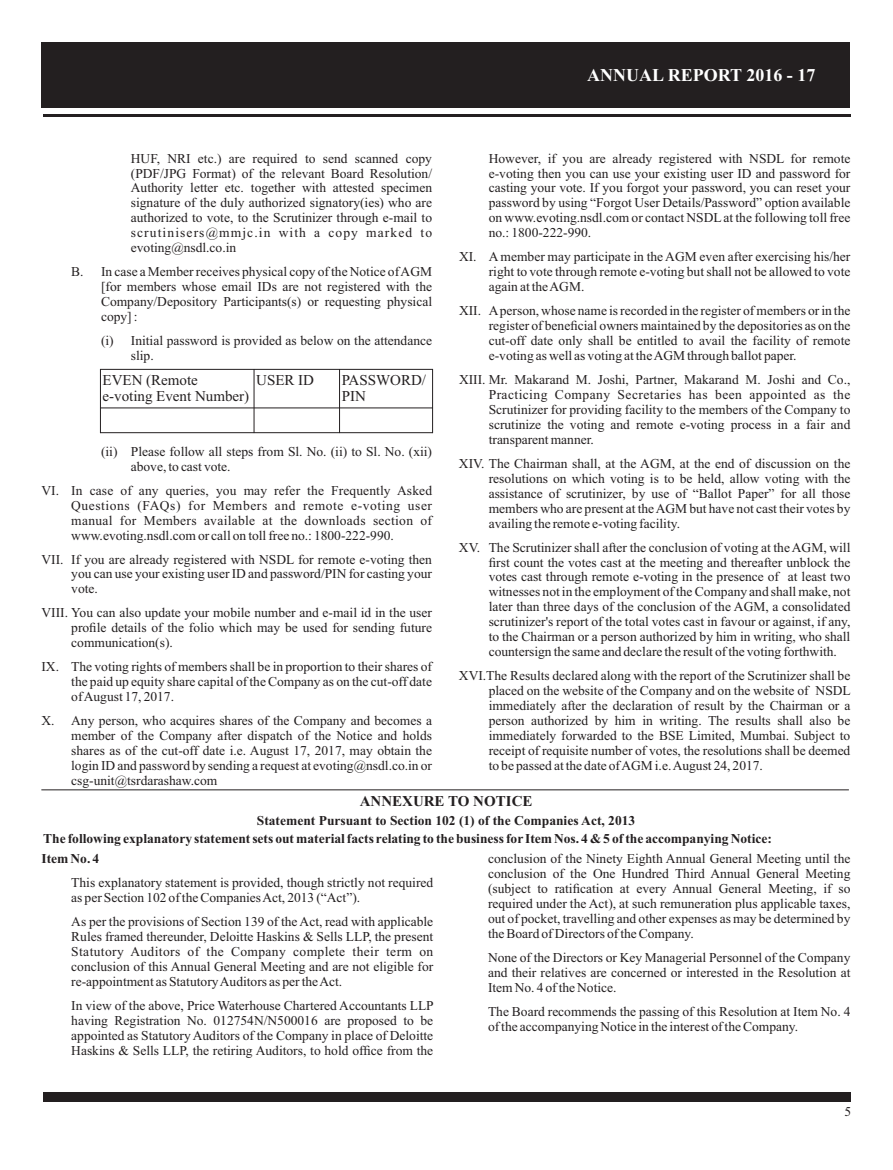
<style>
.page{position:relative;width:893px;height:1170px;background:#fff}
.page>*{position:absolute;margin:0;border:0;box-sizing:border-box;transform-origin:0 0}
.t1{font:700 18px "Times New Roman";color:#fff}
.t2{font:15px/16.6px "Times New Roman";color:#231f20}
.t3{font:700 15px "Times New Roman";color:#231f20}
.t4{font:13.5px/15px "Times New Roman";color:#231f20;text-align:justify}
.t5{font:700 13.5px/18px "Times New Roman";color:#231f20}
</style>
<div class="page">
<hr style="left:100px;top:369px;width:1px;height:64px;background:#231f20">
<hr style="left:254px;top:369px;width:1px;height:64px;background:#231f20">
<hr style="left:339px;top:369px;width:1px;height:64px;background:#231f20">
<hr style="left:432px;top:369px;width:1px;height:64px;background:#231f20">
<hr style="left:100px;top:432px;width:333px;height:1px;background:#231f20">
<hr style="left:100px;top:407px;width:333px;height:1px;background:#231f20">
<hr style="left:100px;top:369px;width:333px;height:1px;background:#231f20">
<div style="left:42px;top:43px;width:808px;height:65px;background:#231f20"></div>
<hr style="left:43px;top:115px;width:807px;height:2px;background:#231f20">
<div style="left:43px;top:1092px;width:807px;height:9px;background:#231f20"></div>
<hr style="left:41px;top:789px;width:808px;height:1px;background:#231f20">
<h1 class="t1" style="left:587px;top:69px;width:230px">ANNUAL REPORT 2016 - 17</h1>
<p class="t4" style="left:131px;top:152px;width:303px">HUF, NRI etc.) are required to send scanned copy (PDF/JPG Format) of the relevant Board Resolution/ Authority letter etc. together with attested specimen signature of the duly authorized signatory(ies) who are authorized to vote, to the Scrutinizer through e-mail to scrutinisers@mmjc.in with a copy marked to evoting@nsdl.co.in</p>
<p class="t4" style="left:101px;top:265px;width:333px;text-indent:-30px">B. In case a Member receives physical copy of the Notice of AGM [for members whose email IDs are not registered with the Company/Depository Participants(s) or requesting physical copy] :</p>
<p class="t4" style="left:131px;top:334px;width:303px;text-indent:-30px">(i) Initial password is provided as below on the attendance slip.</p>
<p class="t2" style="left:103px;top:373px;width:148px">EVEN (Remote e-voting Event Number)</p>
<p class="t2" style="left:256px;top:373px;width:59px">USER ID</p>
<p class="t2" style="left:342px;top:373px;width:86px">PASSWORD/<br>PIN</p>
<p class="t4" style="left:131px;top:445px;width:303px;text-indent:-30px">(ii) Please follow all steps from Sl. No. (ii) to Sl. No. (xii) above, to cast vote.</p>
<p class="t4" style="left:71px;top:484px;width:362px;text-indent:-30px">VI. In case of any queries, you may refer the Frequently Asked Questions (FAQs) for Members and remote e-voting user manual for Members available at the downloads section of www.evoting.nsdl.com or call on toll free no.: 1800-222-990.</p>
<p class="t4" style="left:71px;top:552px;width:362px;text-indent:-30px">VII. If you are already registered with NSDL for remote e-voting then you can use your existing user ID and password/PIN for casting your vote.</p>
<p class="t4" style="left:71px;top:606px;width:362px;text-indent:-30px">VIII. You can also update your mobile number and e-mail id in the user profile details of the folio which may be used for sending future communication(s).</p>
<p class="t4" style="left:71px;top:660px;width:362px;text-indent:-30px">IX. The voting rights of members shall be in proportion to their shares of the paid up equity share capital of the Company as on the cut-off date of August 17, 2017.</p>
<p class="t4" style="left:71px;top:714px;width:362px;text-indent:-30px">X. Any person, who acquires shares of the Company and becomes a member of the Company after dispatch of the Notice and holds shares as of the cut-off date i.e. August 17, 2017, may obtain the login ID and password by sending a request at evoting@nsdl.co.in or csg-unit@tsrdarashaw.com</p>
<p class="t4" style="left:489px;top:152px;width:363px">However, if you are already registered with NSDL for remote e-voting then you can use your existing user ID and password for casting your vote. If you forgot your password, you can reset your password by using “Forgot User Details/Password” option available on www.evoting.nsdl.com or contact NSDLat the following toll free no.: 1800-222-990.</p>
<p class="t4" style="left:489px;top:250px;width:363px;text-indent:-30px">XI. Amember may participate in the AGM even after exercising his/her right to vote through remote e-voting but shall not be allowed to vote again at the AGM.</p>
<p class="t4" style="left:489px;top:304px;width:363px;text-indent:-30px">XII. Aperson, whose name is recorded in the register of members or in the register of beneficial owners maintained by the depositories as on the cut-off date only shall be entitled to avail the facility of remote e-voting as well as voting at the AGM through ballot paper.</p>
<p class="t4" style="left:489px;top:373px;width:363px;text-indent:-30px">XIII. Mr. Makarand M. Joshi, Partner, Makarand M. Joshi and Co., Practicing Company Secretaries has been appointed as the Scrutinizer for providing facility to the members of the Company to scrutinize the voting and remote e-voting process in a fair and transparent manner.</p>
<p class="t4" style="left:489px;top:457px;width:363px;text-indent:-30px">XIV. The Chairman shall, at the AGM, at the end of discussion on the resolutions on which voting is to be held, allow voting with the assistance of scrutinizer, by use of “Ballot Paper” for all those members who are present at the AGM but have not cast their votes by availing the remote e-voting facility.</p>
<p class="t4" style="left:489px;top:540px;width:363px;text-indent:-30px">XV. The Scrutinizer shall after the conclusion of voting at the AGM, will first count the votes cast at the meeting and thereafter unblock the votes cast through remote e-voting in the presence of at least two witnesses not in the employment of the Company and shall make, not later than three days of the conclusion of the AGM, a consolidated scrutinizer's report of the total votes cast in favour or against, if any, to the Chairman or a person authorized by him in writing, who shall countersign the same and declare the result of the voting forthwith.</p>
<p class="t4" style="left:489px;top:669px;width:364px;text-indent:-30px">XVI.The Results declared along with the report of the Scrutinizer shall be placed on the website of the Company and on the website of NSDL immediately after the declaration of result by the Chairman or a person authorized by him in writing. The results shall also be immediately forwarded to the BSE Limited, Mumbai. Subject to receipt of requisite number of votes, the resolutions shall be deemed to be passed at the date of AGM i.e. August 24, 2017.</p>
<p class="t3" style="left:360px;top:796px;width:174px">ANNEXURE TO NOTICE</p>
<p class="t5" style="left:43px;top:812px;width:730px;text-indent:214px">Statement Pursuant to Section 102 (1) of the Companies Act, 2013<br>The following explanatory statement sets out material facts relating to the business for Item Nos. 4 &amp; 5 of the accompanying Notice:</p>
<p class="t5" style="left:42px;top:851px;width:59px">Item No. 4</p>
<p class="t4" style="left:71px;top:876px;width:363px">This explanatory statement is provided, though strictly not required as per Section 102 of the Companies Act, 2013 (“Act”).</p>
<p class="t4" style="left:71px;top:915px;width:363px">As per the provisions of Section 139 of the Act, read with applicable Rules framed thereunder, Deloitte Haskins &amp; Sells LLP, the present Statutory Auditors of the Company complete their term on conclusion of this Annual General Meeting and are not eligible for re-appointment as Statutory Auditors as per the Act.</p>
<p class="t4" style="left:71px;top:998px;width:364px">In view of the above, Price Waterhouse Chartered Accountants LLP having Registration No. 012754N/N500016 are proposed to be appointed as Statutory Auditors of the Company in place of Deloitte Haskins &amp; Sells LLP, the retiring Auditors, to hold office from the</p>
<p class="t4" style="left:488px;top:852px;width:364px">conclusion of the Ninety Eighth Annual General Meeting until the conclusion of the One Hundred Third Annual General Meeting (subject to ratification at every Annual General Meeting, if so required under the Act), at such remuneration plus applicable taxes, out of pocket, travelling and other expenses as may be determined by the Board of Directors of the Company.</p>
<p class="t4" style="left:488px;top:951px;width:364px">None of the Directors or Key Managerial Personnel of the Company and their relatives are concerned or interested in the Resolution at Item No. 4 of the Notice.</p>
<p class="t4" style="left:488px;top:1004px;width:364px">The Board recommends the passing of this Resolution at Item No. 4 of the accompanying Notice in the interest of the Company.</p>
<p class="t4" style="left:845px;top:1104px;width:8px">5</p>
</div>
